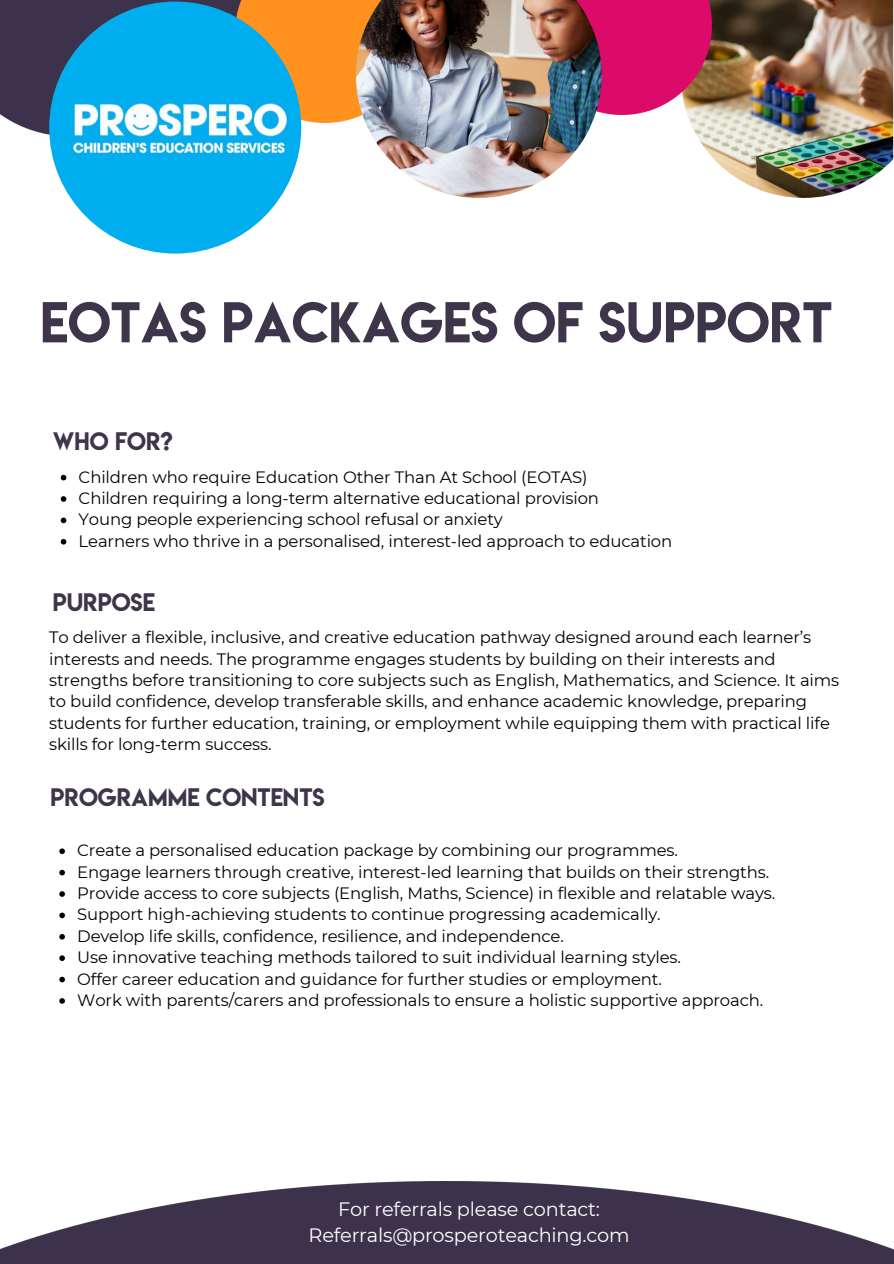
<style>
.page{position:relative;width:894px;height:1264px;background:#fff}
.page>*{position:absolute;margin:0;border:0;box-sizing:border-box;transform-origin:0 0}
.t1{font:51px "Lemon Milk";color:#3e354b}
.t2{font:22.5px "Lemon Milk";color:#3e354b}
.t3{font:19.35px/25.8px "Montserrat";letter-spacing:-.01em;color:#fff;text-align:center}
.t4{font:16.5px/21.3px "Montserrat";letter-spacing:-.01em;color:#000}
</style>
<div class="page">
<img style="left:0;top:0;width:893px;height:1004px">
<img style="left:680px;top:0;width:212px;height:198px">
<div style="left:235px;top:0;width:121px;height:123px;background:#ff911e"></div>
<img style="left:601px;top:0;width:110px;height:114px">
<img style="left:356px;top:0;width:245px;height:198px">
<img style="left:49px;top:2px;width:252px;height:251px;border-radius:50%">
<img style="left:0;top:1181px;width:893px;height:82px">
<svg style="left:61px;top:475px;width:5px;height:5px"></svg>
<svg style="left:61px;top:496px;width:5px;height:6px"></svg>
<svg style="left:61px;top:517px;width:5px;height:6px"></svg>
<svg style="left:61px;top:539px;width:5px;height:5px"></svg>
<svg style="left:59px;top:848px;width:6px;height:6px"></svg>
<svg style="left:59px;top:869px;width:6px;height:6px"></svg>
<svg style="left:59px;top:891px;width:6px;height:5px"></svg>
<svg style="left:59px;top:912px;width:6px;height:6px"></svg>
<svg style="left:59px;top:934px;width:6px;height:5px"></svg>
<svg style="left:59px;top:955px;width:6px;height:6px"></svg>
<svg style="left:59px;top:976px;width:6px;height:6px"></svg>
<svg style="left:59px;top:998px;width:6px;height:5px"></svg>
<p class="t1" style="left:40px;top:286px;width:793px">EOTAS PACKAGES OF SUPPORT</p>
<p class="t2" style="left:53px;top:425px;width:121px">WHO FOR?</p>
<p class="t4" style="left:79px;top:466px;width:510px">Children who require Education Other Than At School (EOTAS)</p>
<p class="t4" style="left:79px;top:487px;width:522px">Children requiring a long-term alternative educational provision</p>
<p class="t4" style="left:79px;top:509px;width:425px">Young people experiencing school refusal or anxiety</p>
<h1 class="t4" style="left:79px;top:530px;width:595px">Learners who thrive in a personalised, interest-led approach to education</h1>
<p class="t2" style="left:53px;top:586px;width:104px">PURPOSE</p>
<h2 class="t4" style="left:49px;top:626px;width:791px">To deliver a flexible, inclusive, and creative education pathway designed around each learner’s interests and needs. The programme engages students by building on their interests and strengths before transitioning to core subjects such as English, Mathematics, and Science. It aims to build confidence, develop transferable skills, and enhance academic knowledge, preparing students for further education, training, or employment while equipping them with practical life skills for long-term success.</h2>
<p class="t2" style="left:51px;top:781px;width:275px">PROGRAMME CONTENTS</p>
<h2 class="t4" style="left:77px;top:839px;width:602px">Create a personalised education package by combining our programmes.</h2>
<p class="t4" style="left:77px;top:861px;width:693px">Engage learners through creative, interest-led learning that builds on their strengths.</p>
<p class="t4" style="left:77px;top:882px;width:699px">Provide access to core subjects (English, Maths, Science) in flexible and relatable ways.</p>
<p class="t4" style="left:77px;top:903px;width:584px">Support high-achieving students to continue progressing academically.</p>
<p class="t4" style="left:77px;top:925px;width:488px">Develop life skills, confidence, resilience, and independence.</p>
<h2 class="t4" style="left:77px;top:946px;width:605px">Use innovative teaching methods tailored to suit individual learning styles.</h2>
<p class="t4" style="left:77px;top:968px;width:586px">Offer career education and guidance for further studies or employment.</p>
<p class="t4" style="left:77px;top:989px;width:687px">Work with parents/carers and professionals to ensure a holistic supportive approach.</p>
<p class="t3" style="left:308px;top:1196px;width:322px">For referrals please contact:<br>Referrals@prosperoteaching.com</p>
</div>
